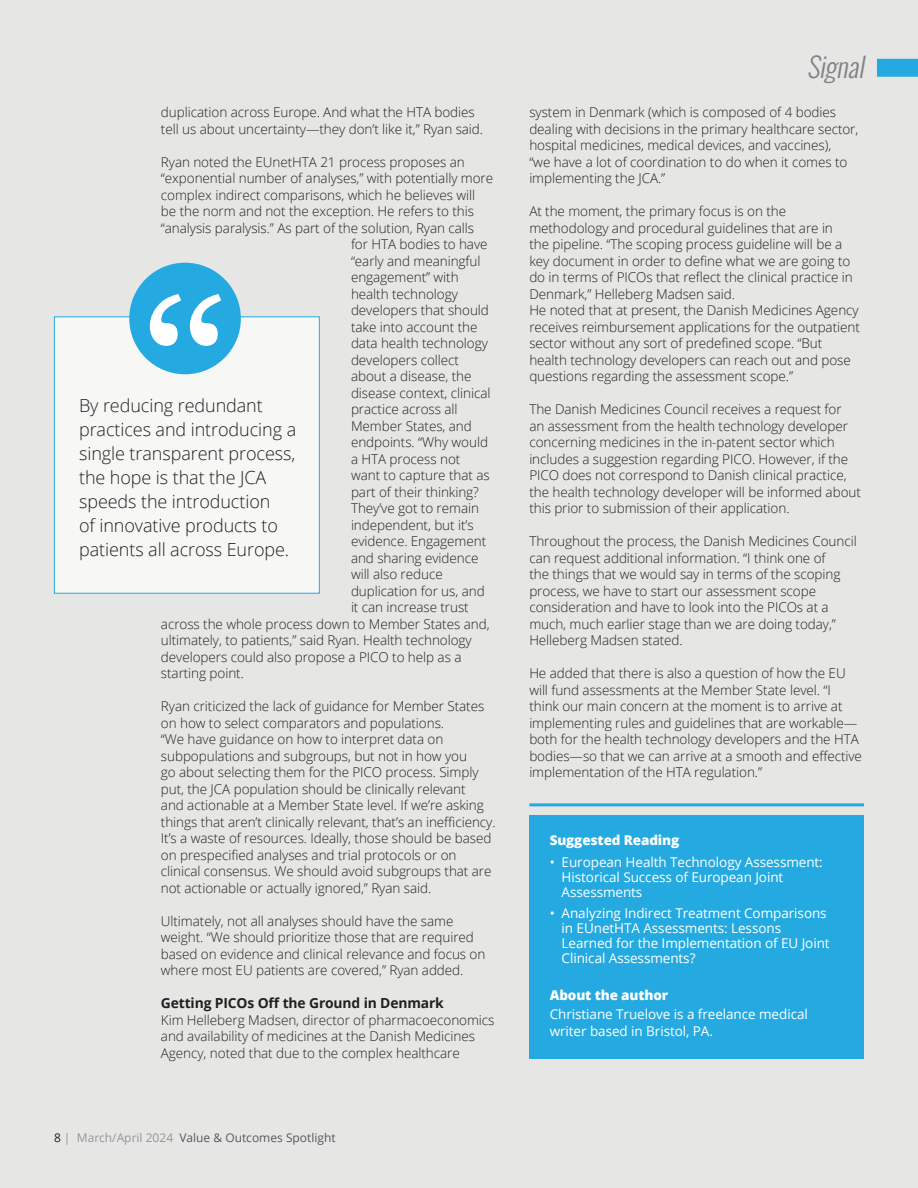
<style>
.page{position:relative;width:918px;height:1188px;background:#e6e7e5}
.page>*{position:absolute;margin:0;border:0;box-sizing:border-box;transform-origin:0 0}
.t1{font:225px "Fournier MT Std";color:#fff}
.t2{font:italic 300 27px "Oswald";color:#808285}
.t3{font:300 18px/24px "Open Sans";letter-spacing:-.005em;color:#231f20}
.t4{font:700 13.8px "Open Sans";letter-spacing:-.01em;color:#231f20}
.t5{font:300 13.5px/16.5px "Open Sans";letter-spacing:-.005em;color:#231f20}
.t6{font:13.5px/15px "Open Sans";letter-spacing:-.005em;color:#fff}
.t7{font:800 13.5px "Open Sans";letter-spacing:-.01em;color:#fff}
.t8{font:12px "Open Sans";color:#57585a}
.s1{color:#231f20}
.s2{color:#939598}
</style>
<div class="page">
<div style="left:877px;top:59px;width:41px;height:18px;background:#24aae1"></div>
<div style="left:529px;top:815px;width:335px;height:244px;background:#24aae1"></div>
<hr style="left:529px;top:803px;width:335px;height:3px;background:#24aae1">
<div style="left:54px;top:316px;width:266px;height:278px;background:#f7f7f6;border:1px solid #24aae1"></div>
<div style="left:129px;top:263px;width:112px;height:111px;background:#24aae1;border-radius:50%"></div>
<p class="t5" style="left:161px;top:104px;width:324px">duplication across Europe. And what the HTA bodies tell us about uncertainty—they don’t like it,” Ryan said.</p>
<p class="t5" style="left:161px;top:153px;width:305px">Ryan noted the EUnetHTA 21 process proposes an</p>
<p class="t5" style="left:161px;top:170px;width:334px">“exponential number of analyses,” with potentially more</p>
<p class="t5" style="left:161px;top:186px;width:316px">complex indirect comparisons, which he believes will</p>
<p class="t5" style="left:161px;top:203px;width:315px">be the norm and not the exception. He refers to this</p>
<p class="t5" style="left:161px;top:219px;width:315px">“analysis paralysis.” As part of the solution, Ryan calls</p>
<p class="t5" style="left:351px;top:236px;width:138px">for HTA bodies to have</p>
<p class="t5" style="left:351px;top:252px;width:131px">“early and meaningful</p>
<p class="t5" style="left:351px;top:269px;width:109px">engagement” with</p>
<p class="t5" style="left:351px;top:285px;width:108px">health technology</p>
<p class="t5" style="left:351px;top:302px;width:139px">developers that should</p>
<p class="t5" style="left:351px;top:318px;width:128px">take into account the</p>
<p class="t5" style="left:351px;top:335px;width:138px">data health technology</p>
<p class="t5" style="left:351px;top:351px;width:110px">developers collect</p>
<p class="t5" style="left:351px;top:368px;width:122px">about a disease, the</p>
<p class="t5" style="left:351px;top:384px;width:141px">disease context, clinical</p>
<p class="t5" style="left:351px;top:401px;width:108px">practice across all</p>
<p class="t5" style="left:351px;top:417px;width:122px">Member States, and</p>
<p class="t5" style="left:351px;top:434px;width:139px">endpoints. “Why would</p>
<p class="t5" style="left:351px;top:450px;width:111px">a HTA process not</p>
<p class="t5" style="left:351px;top:467px;width:140px">want to capture that as</p>
<p class="t5" style="left:351px;top:483px;width:129px">part of their thinking?</p>
<p class="t5" style="left:351px;top:500px;width:130px">They’ve got to remain</p>
<p class="t5" style="left:351px;top:516px;width:124px">independent, but it’s</p>
<p class="t5" style="left:351px;top:533px;width:137px">evidence. Engagement</p>
<p class="t5" style="left:351px;top:549px;width:129px">and sharing evidence</p>
<p class="t5" style="left:351px;top:566px;width:93px">will also reduce</p>
<p class="t5" style="left:351px;top:582px;width:135px">duplication for us, and</p>
<p class="t5" style="left:351px;top:599px;width:119px">it can increase trust</p>
<p class="t5" style="left:161px;top:615px;width:330px">across the whole process down to Member States and,</p>
<p class="t5" style="left:161px;top:632px;width:312px">ultimately, to patients,” said Ryan. Health technology</p>
<p class="t5" style="left:161px;top:648px;width:302px">developers could also propose a PICO to help as a</p>
<p class="t5" style="left:161px;top:665px;width:85px">starting point.</p>
<p class="t5" style="left:161px;top:698px;width:336px">Ryan criticized the lack of guidance for Member States on how to select comparators and populations.<br>“We have guidance on how to interpret data on subpopulations and subgroups, but not in how you<br>go about selecting them for the PICO process. Simply put, the JCA population should be clinically relevant<br>and actionable at a Member State level. If we’re asking things that aren’t clinically relevant, that’s an inefficiency.<br>It’s a waste of resources. Ideally, those should be based on prespecified analyses and trial protocols or on clinical consensus. We should avoid subgroups that are not actionable or actually ignored,” Ryan said.</p>
<p class="t5" style="left:161px;top:912px;width:326px">Ultimately, not all analyses should have the same weight. “We should prioritize those that are required based on evidence and clinical relevance and focus on where most EU patients are covered,” Ryan added.</p>
<p class="t4" style="left:161px;top:994px;width:284px">Getting PICOs Off the Ground in Denmark</p>
<p class="t5" style="left:161px;top:1011px;width:335px">Kim Helleberg Madsen, director of pharmacoeconomics and availability of medicines at the Danish Medicines<br>Agency, noted that due to the complex healthcare</p>
<h1 class="t1" style="left:135px;top:220px;width:100px">“</h1>
<h3 class="t3" style="left:79px;top:393px;width:219px">By reducing redundant practices and introducing a single transparent process, the hope is that the JCA speeds the introduction<br>of innovative products to patients all across Europe.</h3>
<p class="t8" style="left:54px;top:1131px;width:283px"><span class="s1">8</span> <span class="s2">| March/April 2024</span> Value &amp; Outcomes Spotlight</p>
<h2 class="t2" style="left:807px;top:47px;width:66px">Signal</h2>
<p class="t5" style="left:529px;top:104px;width:331px">system in Denmark (which is composed of 4 bodies dealing with decisions in the primary healthcare sector, hospital medicines, medical devices, and vaccines),<br>“we have a lot of coordination to do when it comes to implementing the JCA.”</p>
<p class="t5" style="left:529px;top:203px;width:332px">At the moment, the primary focus is on the methodology and procedural guidelines that are in<br>the pipeline. “The scoping process guideline will be a key document in order to define what we are going to do in terms of PICOs that reflect the clinical practice in Denmark,” Helleberg Madsen said.<br>He noted that at present, the Danish Medicines Agency receives reimbursement applications for the outpatient sector without any sort of predefined scope. “But health technology developers can reach out and pose questions regarding the assessment scope.”</p>
<p class="t5" style="left:529px;top:401px;width:333px">The Danish Medicines Council receives a request for<br>an assessment from the health technology developer concerning medicines in the in-patent sector which includes a suggestion regarding PICO. However, if the PICO does not correspond to Danish clinical practice, the health technology developer will be informed about this prior to submission of their application.</p>
<p class="t5" style="left:529px;top:533px;width:329px">Throughout the process, the Danish Medicines Council can request additional information. “I think one of<br>the things that we would say in terms of the scoping process, we have to start our assessment scope consideration and have to look into the PICOs at a much, much earlier stage than we are doing today,” Helleberg Madsen stated.</p>
<p class="t5" style="left:529px;top:665px;width:334px">He added that there is also a question of how the EU will fund assessments at the Member State level. “I think our main concern at the moment is to arrive at implementing rules and guidelines that are workable— both for the health technology developers and the HTA bodies—so that we can arrive at a smooth and effective implementation of the HTA regulation.”</p>
<p class="t7" style="left:550px;top:830px;width:131px">Suggested Reading</p>
<p class="t6" style="left:562px;top:854px;width:263px;text-indent:-12px">• European Health Technology Assessment:<br>Historical Success of European Joint<br>Assessments</p>
<p class="t6" style="left:562px;top:906px;width:270px;text-indent:-12px">• Analyzing Indirect Treatment Comparisons in EUnetHTA Assessments: Lessons Learned for the Implementation of EU Joint Clinical Assessments?</p>
<p class="t7" style="left:550px;top:985px;width:120px">About the author</p>
<p class="t6" style="left:550px;top:1006px;width:260px;line-height:16.5px">Christiane Truelove is a freelance medical writer based in Bristol, PA.</p>
</div>
